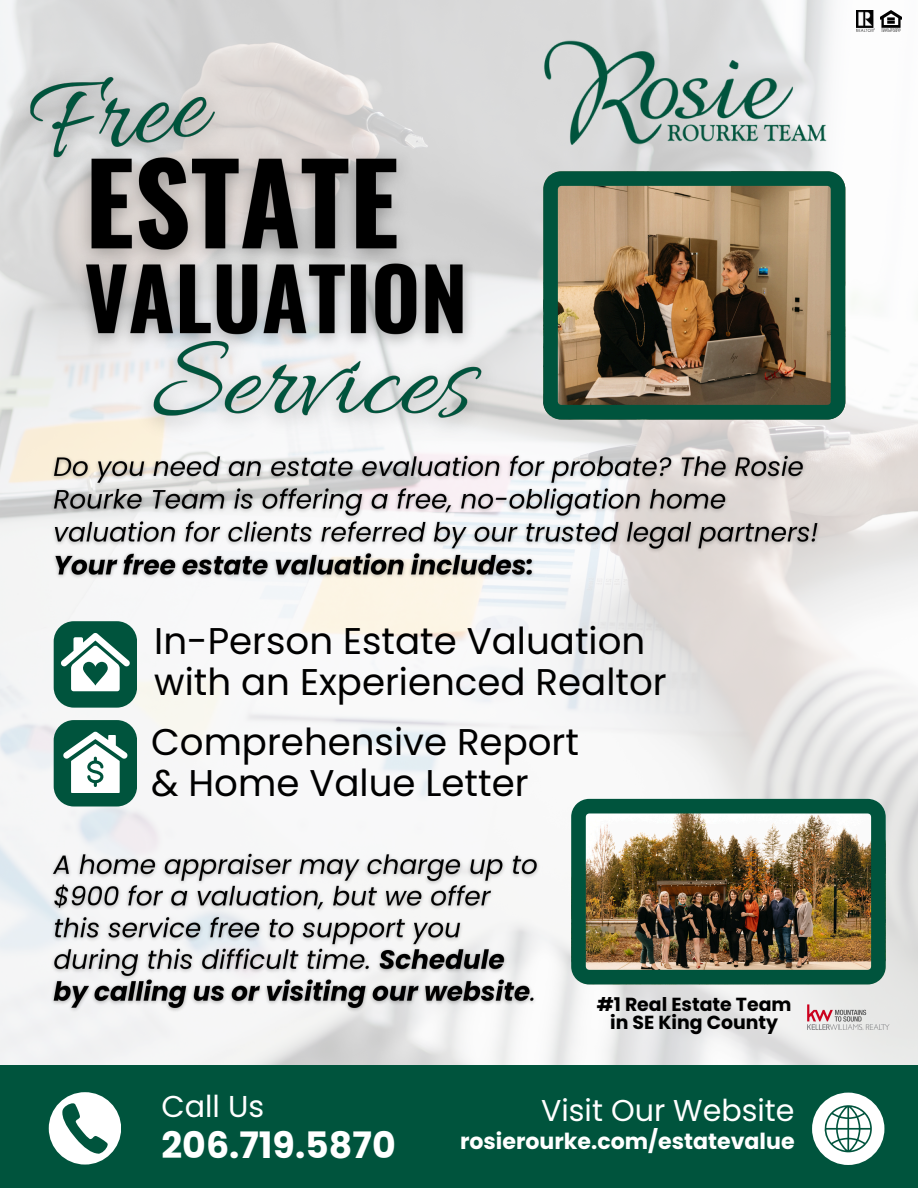
<style>
.page{position:relative;width:918px;height:1188px;background:#fff}
.page>*{position:absolute;margin:0;border:0;box-sizing:border-box;transform-origin:0 0}
.t1{font:37.2px/40.3px "Poppins";color:#000}
.t2{font:700 36.45px "Poppins";color:#fff}
.t3{font:30.15px "Poppins";color:#fff}
.t4{font:700 22.05px "Poppins";color:#fff}
.t5{font:700 18.9px/18.8px "Poppins";color:#000;text-align:center}
</style>
<div class="page">
<img style="left:0;top:0;width:918px;height:1066px">
<div style="left:54px;top:621px;width:83px;height:87px;background:#00543d;border-radius:20px"></div>
<div style="left:54px;top:720px;width:83px;height:86px;background:#00543d;border-radius:20px"></div>
<img style="left:543px;top:171px;width:302px;height:249px">
<img style="left:571px;top:799px;width:315px;height:185px">
<div style="left:0;top:1066px;width:918px;height:122px;background:#00543d"></div>
<svg style="left:49px;top:1092px;width:72px;height:72px"></svg>
<svg style="left:812px;top:1093px;width:72px;height:72px"></svg>
<img style="left:543px;top:38px;width:286px;height:108px">
<img style="left:803px;top:1000px;width:88px;height:35px">
<img style="left:881px;top:10px;width:20px;height:22px">
<img style="left:856px;top:10px;width:18px;height:22px">
<svg style="left:61px;top:633px;width:69px;height:58px"></svg>
<svg style="left:63px;top:732px;width:64px;height:61px"></svg>
<img style="left:64px;top:117px;width:360px;height:165px">
<img style="left:125px;top:315px;width:386px;height:134px">
<img style="left:46px;top:449px;width:780px;height:136px">
<img style="left:66px;top:233px;width:417px;height:126px">
<img style="left:0;top:32px;width:254px;height:182px">
<img style="left:45px;top:846px;width:500px;height:170px">
<p class="t1" style="left:154px;top:621px;width:514px">In-Person Estate Valuation with an Experienced Realtor</p>
<p class="t1" style="left:151px;top:722px;width:429px">Comprehensive Report &amp; Home Value Letter</p>
<p class="t3" style="left:162px;top:1086px;width:104px">Call Us</p>
<p class="t2" style="left:162px;top:1120px;width:236px">206.719.5870</p>
<h5 class="t5" style="left:597px;top:995px;width:196px">#1 Real Estate Team in SE King County</h5>
<p class="t3" style="left:541px;top:1089px;width:255px">Visit Our Website</p>
<h5 class="t4" style="left:460px;top:1126px;width:336px">rosierourke.com/estatevalue</h5>
</div>
